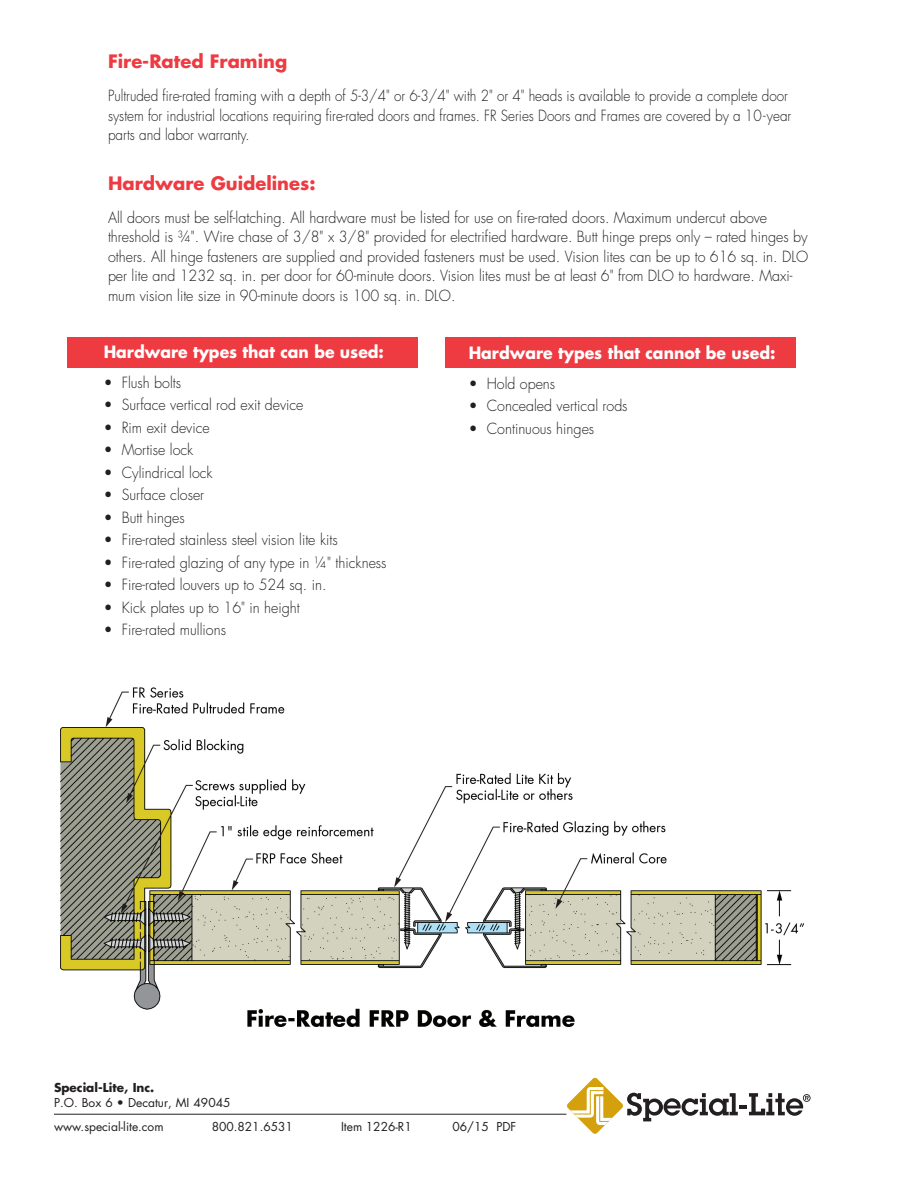
<style>
.page{position:relative;width:918px;height:1188px;background:#fff}
.page>*{position:absolute;margin:0;border:0;box-sizing:border-box;transform-origin:0 0}
.t1{font:700 18px "Futura";color:#ee3a41}
.t2{font:700 16.5px "Futura";color:#fff;scale:.95 1}
.t3{font:300 15px/19.5px "Futura";color:#231f20;scale:.95 1}
.t4{font:300 15px/19.5px "Futura";color:#231f20;scale:.9 1}
.t5{font:12px "Futura";color:#231f20}
.t6{font:700 12px "Futura";color:#231f20}
</style>
<div class="page">
<div style="left:68px;top:338px;width:350px;height:30px;background:#ee3a41"></div>
<div style="left:446px;top:338px;width:350px;height:30px;background:#ee3a41"></div>
<hr style="left:54px;top:1114px;width:512px;height:1px;background:#231f20">
<svg style="left:567px;top:1078px;width:244px;height:56px"></svg>
<img style="left:60px;top:687px;width:745px;height:340px">
<p class="t1" style="left:108px;top:50px;width:181px">Fire-Rated Framing</p>
<p class="t4" style="left:108px;top:87px;width:761px">Pultruded fire-rated framing with a depth of 5-3/4" or 6-3/4" with 2" or 4" heads is available to provide a complete door system for industrial locations requiring fire-rated doors and frames. FR Series Doors and Frames are covered by a 10-year parts and labor warranty.</p>
<p class="t1" style="left:108px;top:171px;width:209px">Hardware Guidelines:</p>
<p class="t3" style="left:108px;top:208px;width:739px">All doors must be self-latching. All hardware must be listed for use on fire-rated doors. Maximum undercut above threshold is ¾". Wire chase of 3/8" x 3/8" provided for electrified hardware. Butt hinge preps only – rated hinges by others. All hinge fasteners are supplied and provided fasteners must be used. Vision lites can be up to 616 sq. in. DLO per lite and 1232 sq. in. per door for 60-minute doors. Vision lites must be at least 6" from DLO to hardware. Maxi&shy;mum vision lite size in 90-minute doors is 100 sq. in. DLO.</p>
<p class="t2" style="left:104px;top:341px;width:297px">Hardware types that can be used:</p>
<p class="t3" style="left:104px;top:373px;width:83px">• Flush bolts</p>
<p class="t3" style="left:104px;top:395px;width:212px">• Surface vertical rod exit device</p>
<p class="t3" style="left:104px;top:418px;width:113px">• Rim exit device</p>
<p class="t3" style="left:104px;top:440px;width:96px">• Mortise lock</p>
<p class="t3" style="left:104px;top:463px;width:116px">• Cylindrical lock</p>
<p class="t3" style="left:104px;top:485px;width:107px">• Surface closer</p>
<p class="t3" style="left:104px;top:508px;width:87px">• Butt hinges</p>
<p class="t3" style="left:104px;top:530px;width:248px">• Fire-rated stainless steel vision lite kits</p>
<p class="t3" style="left:104px;top:553px;width:299px">• Fire-rated glazing of any type in ¼" thickness</p>
<p class="t3" style="left:104px;top:575px;width:236px">• Fire-rated louvers up to 524 sq. in.</p>
<p class="t3" style="left:104px;top:598px;width:208px">• Kick plates up to 16" in height</p>
<p class="t3" style="left:104px;top:620px;width:130px">• Fire-rated mullions</p>
<p class="t2" style="left:469px;top:342px;width:324px">Hardware types that cannot be used:</p>
<p class="t3" style="left:469px;top:374px;width:93px">• Hold opens</p>
<p class="t3" style="left:469px;top:396px;width:169px">• Concealed vertical rods</p>
<p class="t3" style="left:469px;top:419px;width:134px">• Continuous hinges</p>
<p class="t6" style="left:54px;top:1079px;width:102px">Special-Lite, Inc.</p>
<p class="t5" style="left:54px;top:1094px;width:178px">P.O. Box 6 • Decatur, MI 49045</p>
<p class="t5" style="left:54px;top:1119px;width:111px">www.special-lite.com</p>
<p class="t5" style="left:212px;top:1119px;width:83px">800.821.6531</p>
<p class="t5" style="left:341px;top:1119px;width:72px">Item 1226-R1</p>
<p class="t5" style="left:453px;top:1119px;width:65px">06/15 PDF</p>
</div>
